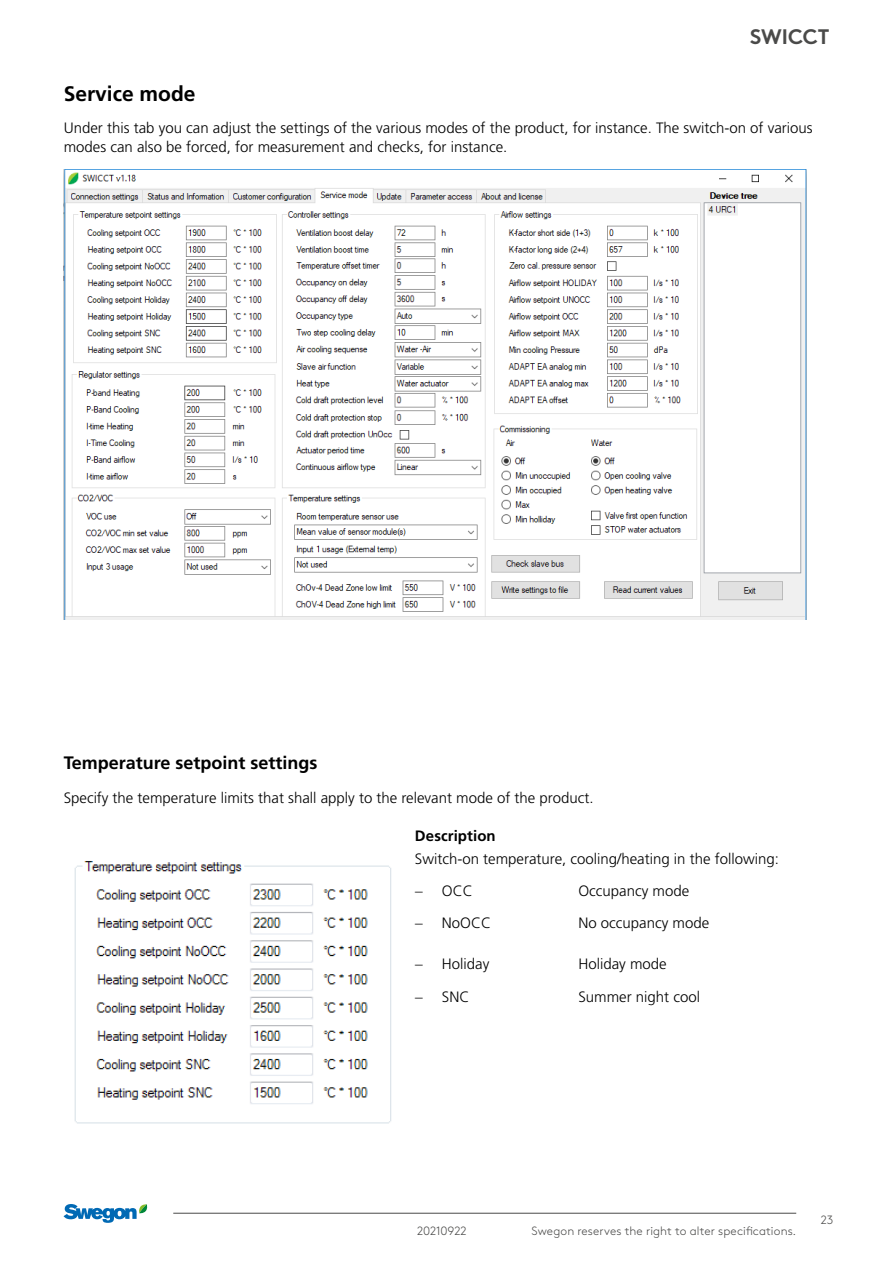
<style>
.page{position:relative;width:893px;height:1263px;background:#fff}
.page>*{position:absolute;margin:0;border:0;box-sizing:border-box;transform-origin:0 0}
.t1{font:700 21px "Frutiger LT Pro";color:#000}
.t2{font:700 21px "Swegon Brown";color:#4a4a49}
.t3{font:700 18px "Frutiger LT Pro";color:#000}
.t4{font:300 15px/19px "Frutiger LT Pro";color:#000}
.t5{font:700 15px "Frutiger LT Pro";letter-spacing:.005em;color:#000}
.t6{font:300 12px "Swegon Brown";letter-spacing:.005em;color:#4a4a49}
</style>
<div class="page">
<hr style="left:173px;top:1213px;width:623px;height:1px;background:#4a4a49">
<svg style="left:64px;top:1204px;width:84px;height:19px"></svg>
<img style="left:64px;top:169px;width:742px;height:451px">
<img style="left:74px;top:861px;width:317px;height:263px">
<h1 class="t2" style="left:750px;top:20px;width:81px">SWICCT</h1>
<h1 class="t1" style="left:64px;top:81px;width:133px">Service mode</h1>
<p class="t4" style="left:64px;top:118px;width:751px">Under this tab you can adjust the settings of the various modes of the product, for instance. The switch-on of various modes can also be forced, for measurement and checks, for instance.</p>
<p class="t3" style="left:64px;top:751px;width:255px">Temperature setpoint settings</p>
<p class="t4" style="left:64px;top:788px;width:531px">Specify the temperature limits that shall apply to the relevant mode of the product.</p>
<p class="t5" style="left:415px;top:827px;width:82px">Description</p>
<p class="t4" style="left:415px;top:843px;width:365px;line-height:32.1px">Switch-on temperature, cooling/heating in the following: − OCC</p>
<p class="t4" style="left:578px;top:881px;width:112px">Occupancy mode</p>
<p class="t4" style="left:415px;top:914px;width:78px">− NoOCC</p>
<p class="t4" style="left:578px;top:914px;width:132px">No occupancy mode</p>
<p class="t4" style="left:415px;top:955px;width:76px">− Holiday</p>
<p class="t4" style="left:578px;top:955px;width:90px">Holiday mode</p>
<p class="t4" style="left:415px;top:987px;width:56px">− SNC</p>
<p class="t4" style="left:578px;top:987px;width:123px">Summer night cool</p>
<p class="t6" style="left:417px;top:1221px;width:51px">20210922</p>
<p class="t6" style="left:532px;top:1221px;width:266px">Swegon reserves the right to alter specifications.</p>
<p class="t6" style="left:821px;top:1211px;width:14px">23</p>
</div>
